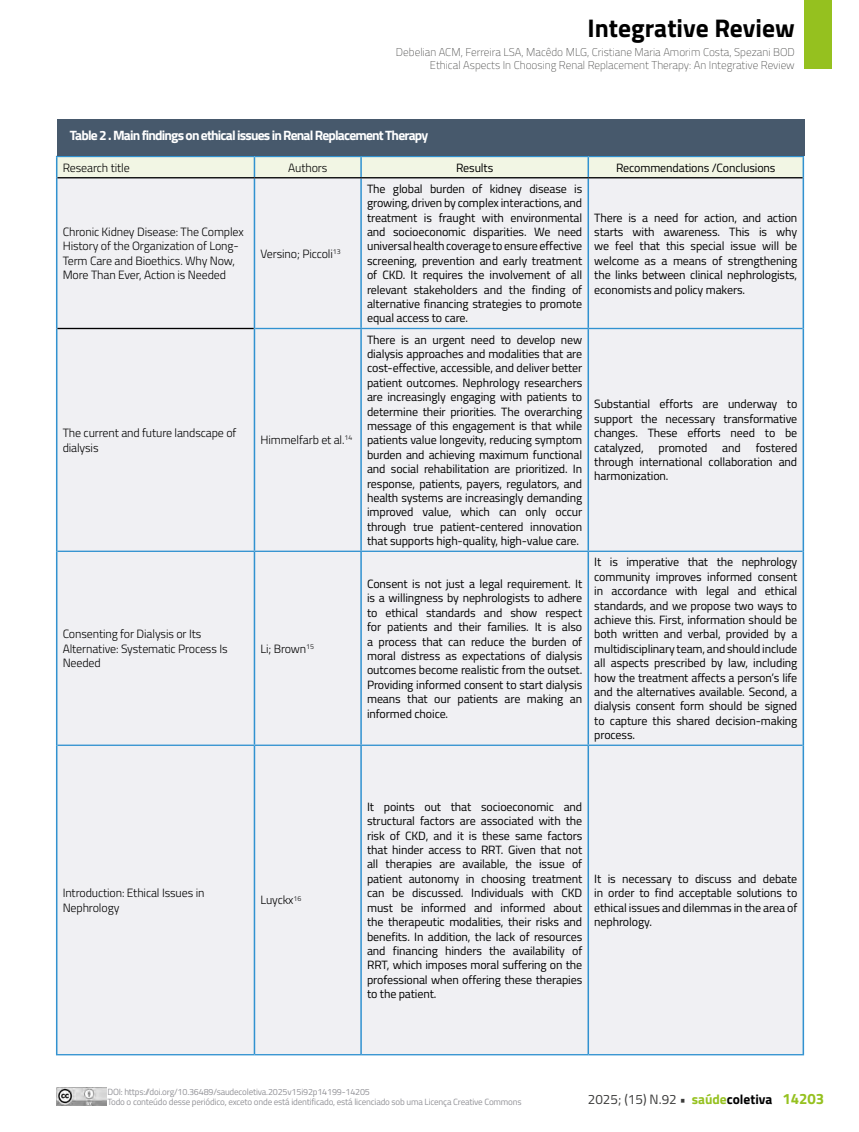
<style>
.page{position:relative;width:859px;height:1132px;background:#fff}
.page>*{position:absolute;margin:0;border:0;box-sizing:border-box;transform-origin:0 0}
.t1{font:700 25.5px "Titillium";color:#000}
.t2{font:700 13.5px "Titillium";letter-spacing:-.06em;color:#fff}
.t3{font:13.5px "Titillium";color:#3c3c3b}
.t4{font:12px/14.4px "Titillium";letter-spacing:-.01em;color:#000;text-align:justify}
.t5{font:300 12px/14.4px "Titillium";letter-spacing:-.01em;color:#000}
.t6{font:100 11.25px/13.5px "Titillium";color:#3c3c3b;text-align:right}
.t7{font:9px/9.4px "Titillium";letter-spacing:-.02em;color:#939398}
.s1{font-weight:700}
.s2{font-weight:700;color:#95c11f}
.s3{font-weight:700;color:#000}
.s4{font-weight:700;font-size:15px;color:#95c11f}
</style>
<div class="page">
<div style="left:804px;top:0;width:27px;height:69px;background:#95c11f"></div>
<img style="left:56px;top:1087px;width:51px;height:18px">
<div style="left:57px;top:178px;width:745px;height:875px;background:#f0f0f3"></div>
<hr style="left:588px;top:156px;width:216px;height:1px;background:#3192d0">
<svg style="left:56px;top:156px;width:746px;height:22px;background:#e6f0e2"></svg>
<hr style="left:360px;top:157px;width:2px;height:20px;background:#3192d0">
<hr style="left:587px;top:157px;width:2px;height:20px;background:#3192d0">
<hr style="left:802px;top:157px;width:2px;height:21px;background:#3192d0">
<hr style="left:56px;top:178px;width:1px;height:150px;background:#3192d0">
<hr style="left:254px;top:178px;width:1px;height:150px;background:#3192d0">
<hr style="left:360px;top:178px;width:2px;height:150px;background:#3192d0">
<hr style="left:587px;top:178px;width:2px;height:150px;background:#3192d0">
<hr style="left:802px;top:178px;width:2px;height:150px;background:#3192d0">
<hr style="left:56px;top:328px;width:1px;height:223px;background:#3192d0">
<hr style="left:254px;top:328px;width:1px;height:222px;background:#3192d0">
<hr style="left:360px;top:329px;width:2px;height:221px;background:#3192d0">
<hr style="left:587px;top:329px;width:2px;height:221px;background:#3192d0">
<hr style="left:802px;top:328px;width:2px;height:223px;background:#3192d0">
<hr style="left:56px;top:551px;width:1px;height:194px;background:#3192d0">
<hr style="left:254px;top:551px;width:1px;height:193px;background:#3192d0">
<hr style="left:360px;top:551px;width:2px;height:193px;background:#3192d0">
<hr style="left:587px;top:551px;width:2px;height:193px;background:#3192d0">
<hr style="left:802px;top:551px;width:2px;height:194px;background:#3192d0">
<hr style="left:56px;top:745px;width:1px;height:308px;background:#3192d0">
<hr style="left:254px;top:745px;width:1px;height:308px;background:#3192d0">
<hr style="left:360px;top:745px;width:2px;height:308px;background:#3192d0">
<hr style="left:587px;top:745px;width:2px;height:308px;background:#3192d0">
<hr style="left:802px;top:745px;width:2px;height:308px;background:#3192d0">
<hr style="left:255px;top:328px;width:106px;height:1px;background:#3192d0">
<hr style="left:361px;top:328px;width:227px;height:1px;background:#3192d0">
<hr style="left:588px;top:328px;width:214px;height:1px;background:#3192d0">
<hr style="left:57px;top:550px;width:197px;height:1px;background:#3192d0">
<hr style="left:254px;top:550px;width:107px;height:1px;background:#3192d0">
<hr style="left:361px;top:550px;width:227px;height:1px;background:#3192d0">
<hr style="left:588px;top:550px;width:214px;height:1px;background:#3192d0">
<hr style="left:57px;top:744px;width:197px;height:1px;background:#3192d0">
<hr style="left:254px;top:744px;width:107px;height:1px;background:#3192d0">
<hr style="left:361px;top:744px;width:227px;height:1px;background:#3192d0">
<hr style="left:588px;top:744px;width:214px;height:1px;background:#3192d0">
<hr style="left:56px;top:1053px;width:198px;height:1px;background:#3192d0">
<hr style="left:254px;top:1053px;width:107px;height:1px;background:#3192d0">
<hr style="left:361px;top:1053px;width:227px;height:1px;background:#3192d0">
<hr style="left:588px;top:1053px;width:216px;height:1px;background:#3192d0">
<hr style="left:57px;top:177px;width:197px;height:1px;background:#000">
<hr style="left:254px;top:177px;width:107px;height:1px;background:#000">
<hr style="left:361px;top:177px;width:227px;height:1px;background:#000">
<hr style="left:588px;top:177px;width:214px;height:1px;background:#000">
<hr style="left:57px;top:328px;width:197px;height:1px;background:#000">
<div style="left:57px;top:119px;width:748px;height:37px;background:#47596c"></div>
<h1 class="t1" style="left:587px;top:8px;width:209px">Integrative Review</h1>
<p class="t6" style="left:396px;top:44px;width:400px">Debelian ACM, Ferreira LSA, Macêdo MLG, Cristiane Maria Amorim Costa, Spezani BOD<br>Ethical Aspects In Choosing Renal Replacement Therapy: An Integrative Review</p>
<p class="t2" style="left:70px;top:125px;width:360px">Table 2 . Main findings on ethical issues in Renal Replacement Therapy</p>
<p class="t5" style="left:63px;top:160px;width:69px">Research title</p>
<p class="t5" style="left:288px;top:160px;width:41px">Authors</p>
<p class="t4" style="left:456px;top:160px;width:39px">Results</p>
<p class="t4" style="left:616px;top:160px;width:161px">Recommendations /Conclusions</p>
<p class="t5" style="left:63px;top:224px;width:183px">Chronic Kidney Disease: The Complex History of the Organization of Long-Term Care and Bioethics. Why Now, More Than Ever, Action is Needed</p>
<p class="t5" style="left:260px;top:245px;width:82px">Versino; Piccoli<sup>13</sup></p>
<p class="t5" style="left:63px;top:425px;width:175px">The current and future landscape of dialysis</p>
<p class="t5" style="left:260px;top:432px;width:93px">Himmelfarb et al.<sup>14</sup></p>
<p class="t5" style="left:63px;top:626px;width:166px">Consenting for Dialysis or Its<br>Alternative: Systematic Process Is<br>Needed</p>
<p class="t5" style="left:260px;top:640px;width:55px">Li; Brown<sup>15</sup></p>
<p class="t4" style="left:367px;top:181px;width:217px">The global burden of kidney disease is growing, driven by complex interactions, and treatment is fraught with environmental and socioeconomic disparities. We need universal health coverage to ensure effective screening, prevention and early treatment of CKD. It requires the involvement of all relevant stakeholders and the finding of alternative financing strategies to promote equal access to care.</p>
<p class="t4" style="left:367px;top:331px;width:217px">There is an urgent need to develop new dialysis approaches and modalities that are cost-effective, accessible, and deliver better patient outcomes. Nephrology researchers are increasingly engaging with patients to determine their priorities. The overarching message of this engagement is that while patients value longevity, reducing symptom burden and achieving maximum functional and social rehabilitation are prioritized. In response, patients, payers, regulators, and health systems are increasingly demanding improved value, which can only occur through true patient-centered innovation that supports high-quality, high-value care.</p>
<p class="t4" style="left:367px;top:575px;width:217px">Consent is not just a legal requirement. It is a willingness by nephrologists to adhere to ethical standards and show respect for patients and their families. It is also a process that can reduce the burden of moral distress as expectations of dialysis outcomes become realistic from the outset.<br>Providing informed consent to start dialysis means that our patients are making an informed choice.</p>
<p class="t4" style="left:594px;top:209px;width:205px">There is a need for action, and action starts with awareness. This is why we feel that this special issue will be welcome as a means of strengthening the links between clinical nephrologists, economists and policy makers.</p>
<p class="t4" style="left:594px;top:396px;width:205px">Substantial efforts are underway to support the necessary transformative changes. These efforts need to be catalyzed, promoted and fostered through international collaboration and harmonization.</p>
<p class="t4" style="left:594px;top:554px;width:205px">It is imperative that the nephrology community improves informed consent in accordance with legal and ethical standards, and we propose two ways to achieve this. First, information should be both written and verbal, provided by a multidisciplinary team, and should include all aspects prescribed by law, including how the treatment affects a person’s life and the alternatives available. Second, a dialysis consent form should be signed to capture this shared decision-making process.</p>
<p class="t5" style="left:63px;top:885px;width:143px">Introduction: Ethical Issues in<br>Nephrology</p>
<p class="t5" style="left:260px;top:892px;width:42px">Luyckx<sup>16</sup></p>
<p class="t4" style="left:367px;top:798px;width:217px">It points out that socioeconomic and structural factors are associated with the risk of CKD, and it is these same factors that hinder access to RRT. Given that not all therapies are available, the issue of patient autonomy in choosing treatment can be discussed. Individuals with CKD must be informed and informed about the therapeutic modalities, their risks and benefits. In addition, the lack of resources and financing hinders the availability of RRT, which imposes moral suffering on the professional when offering these therapies to the patient.</p>
<p class="t4" style="left:594px;top:870px;width:205px">It is necessary to discuss and debate in order to find acceptable solutions to ethical issues and dilemmas in the area of nephrology.</p>
<p class="t7" style="left:107px;top:1086px;width:416px">DOI: https://doi.org/10.36489/saudecoletiva.2025v15i92p14199-14205<br>Todo o conteúdo desse periódico, exceto onde está identificado, está licenciado sob uma Licença Creative Commons</p>
<p class="t3" style="left:588px;top:1088px;width:238px">2025; (15) N.92 <span class="s1">•</span> <span class="s2">saúde</span><span class="s3">coletiva</span> <span class="s4">14203</span></p>
</div>
